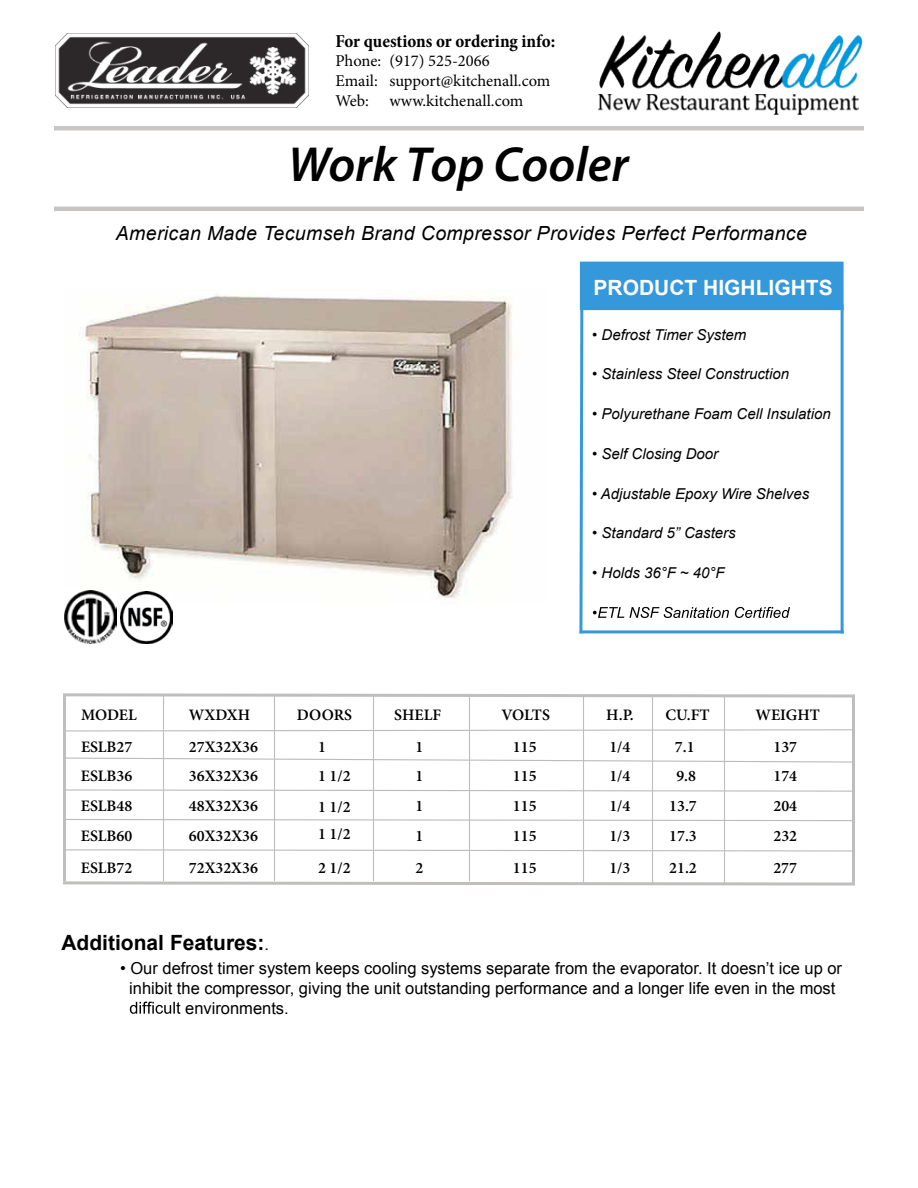
<style>
.page{position:relative;width:918px;height:1188px;background:#fff}
.page>*{position:absolute;margin:0;border:0;box-sizing:border-box;transform-origin:0 0}
.t1{font:italic 600 49.5px "Myriad Pro";color:#000}
.t2{font:700 21px "Arial";color:#000}
.t3{font:700 21px "Arial";color:#fff}
.t4{font:italic 19.5px "Arial";letter-spacing:.02em;color:#000}
.t5{font:700 condensed 18.3px "Minion Pro";letter-spacing:-.005em;color:#000}
.t6{font:16.5px "Arial";color:#000}
.t7{font:16.5px/19.8px "Minion Pro";color:#000}
.t8{font:600 16.05px "Minion Pro";color:#000}
.t9{font:italic 15px "Arial";color:#000}
.s1{font-weight:400;font-size:16.5px}
</style>
<div class="page">
<img style="left:79px;top:294px;width:434px;height:305px">
<div style="left:580px;top:262px;width:264px;height:48px;background:#3498db"></div>
<svg style="left:579px;top:303px;width:6px;height:331px"></svg>
<hr style="left:580px;top:630px;width:264px;height:3px;background:#3498db">
<hr style="left:841px;top:304px;width:3px;height:329px;background:#3498db">
<hr style="left:54px;top:207px;width:810px;height:4px;background:#c8c6c5">
<hr style="left:54px;top:126px;width:810px;height:4px;background:#c8c6c5">
<svg style="left:593px;top:607px;width:197px;height:11px"></svg>
<svg style="left:63px;top:693px;width:792px;height:5px"></svg>
<svg style="left:63px;top:881px;width:792px;height:5px"></svg>
<svg style="left:66px;top:729px;width:786px;height:3px"></svg>
<svg style="left:66px;top:757px;width:786px;height:6px"></svg>
<svg style="left:66px;top:789px;width:786px;height:3px"></svg>
<svg style="left:66px;top:819px;width:786px;height:3px"></svg>
<svg style="left:66px;top:849px;width:786px;height:3px"></svg>
<hr style="left:63px;top:695px;width:3px;height:186px;background:#bfbebd">
<hr style="left:163px;top:695px;width:1px;height:186px;background:#bfbebd">
<hr style="left:274px;top:695px;width:1px;height:186px;background:#bfbebd">
<hr style="left:373px;top:695px;width:1px;height:186px;background:#bfbebd">
<hr style="left:469px;top:695px;width:1px;height:186px;background:#bfbebd">
<hr style="left:583px;top:695px;width:1px;height:188px;background:#bfbebd">
<hr style="left:652px;top:695px;width:1px;height:188px;background:#bfbebd">
<hr style="left:724px;top:695px;width:1px;height:188px;background:#bfbebd">
<hr style="left:852px;top:695px;width:3px;height:188px;background:#bfbebd">
<svg style="left:130px;top:1002px;width:50px;height:12px"></svg>
<img style="left:55px;top:33px;width:254px;height:75px">
<img style="left:598px;top:32px;width:265px;height:83px">
<img style="left:64px;top:591px;width:53px;height:53px">
<img style="left:120px;top:592px;width:53px;height:51px">
<p class="t5" style="left:335px;top:28px;width:221px">For questions or ordering info:</p>
<p class="t7" style="left:335px;top:51px;width:217px">Phone: (917) 525-2066<br>Email: support@kitchenall.com<br>Web: www.kitchenall.com</p>
<h1 class="t1" style="left:288px;top:133px;width:342px">Work Top Cooler</h1>
<p class="t4" style="left:116px;top:221px;width:693px">American Made Tecumseh Brand Compressor Provides Perfect Performance</p>
<h2 class="t3" style="left:594px;top:274px;width:241px">PRODUCT HIGHLIGHTS</h2>
<p class="t9" style="left:592px;top:325px;width:156px">• Defrost Timer System</p>
<p class="t9" style="left:592px;top:364px;width:198px">• Stainless Steel Construction</p>
<p class="t9" style="left:592px;top:404px;width:240px">• Polyurethane Foam Cell Insulation</p>
<p class="t9" style="left:592px;top:444px;width:128px">• Self Closing Door</p>
<p class="t9" style="left:592px;top:484px;width:219px">• Adjustable Epoxy Wire Shelves</p>
<p class="t9" style="left:592px;top:523px;width:145px">• Standard 5” Casters</p>
<p class="t9" style="left:592px;top:563px;width:134px">• Holds 36°F ~ 40°F</p>
<p class="t8" style="left:81px;top:704px;width:57px">MODEL</p>
<p class="t8" style="left:189px;top:704px;width:63px">WXDXH</p>
<p class="t8" style="left:297px;top:704px;width:56px">DOORS</p>
<p class="t8" style="left:394px;top:704px;width:48px">SHELF</p>
<p class="t8" style="left:501px;top:704px;width:50px">VOLTS</p>
<p class="t8" style="left:606px;top:704px;width:29px">H.P.</p>
<p class="t8" style="left:665px;top:704px;width:46px">CU.FT</p>
<p class="t8" style="left:756px;top:704px;width:66px">WEIGHT</p>
<p class="t8" style="left:81px;top:735px;width:53px">ESLB27</p>
<p class="t8" style="left:189px;top:735px;width:71px">27X32X36</p>
<p class="t8" style="left:318px;top:735px;width:9px">1</p>
<p class="t8" style="left:416px;top:735px;width:9px">1</p>
<p class="t8" style="left:513px;top:735px;width:25px">115</p>
<p class="t8" style="left:609px;top:735px;width:23px">1/4</p>
<p class="t8" style="left:675px;top:735px;width:21px">7.1</p>
<p class="t8" style="left:774px;top:735px;width:25px">137</p>
<p class="t8" style="left:81px;top:765px;width:53px">ESLB36</p>
<p class="t8" style="left:189px;top:765px;width:71px">36X32X36</p>
<p class="t8" style="left:318px;top:765px;width:34px">1 1/2</p>
<p class="t8" style="left:416px;top:765px;width:9px">1</p>
<p class="t8" style="left:513px;top:765px;width:25px">115</p>
<p class="t8" style="left:609px;top:765px;width:23px">1/4</p>
<p class="t8" style="left:676px;top:765px;width:21px">9.8</p>
<p class="t8" style="left:773px;top:765px;width:25px">174</p>
<p class="t8" style="left:81px;top:795px;width:53px">ESLB48</p>
<p class="t8" style="left:189px;top:795px;width:71px">48X32X36</p>
<p class="t8" style="left:318px;top:796px;width:34px">1 1/2</p>
<p class="t8" style="left:416px;top:795px;width:9px">1</p>
<p class="t8" style="left:513px;top:795px;width:25px">115</p>
<p class="t8" style="left:609px;top:795px;width:23px">1/4</p>
<p class="t8" style="left:669px;top:795px;width:29px">13.7</p>
<p class="t8" style="left:773px;top:795px;width:25px">204</p>
<p class="t8" style="left:81px;top:824px;width:53px">ESLB60</p>
<p class="t8" style="left:189px;top:824px;width:71px">60X32X36</p>
<p class="t8" style="left:318px;top:823px;width:34px">1 1/2</p>
<p class="t8" style="left:416px;top:824px;width:9px">1</p>
<p class="t8" style="left:513px;top:824px;width:25px">115</p>
<p class="t8" style="left:609px;top:824px;width:23px">1/3</p>
<p class="t8" style="left:669px;top:824px;width:29px">17.3</p>
<p class="t8" style="left:773px;top:824px;width:25px">232</p>
<p class="t8" style="left:81px;top:857px;width:53px">ESLB72</p>
<p class="t8" style="left:189px;top:857px;width:71px">72X32X36</p>
<p class="t8" style="left:318px;top:857px;width:34px">2 1/2</p>
<p class="t8" style="left:416px;top:857px;width:9px">2</p>
<p class="t8" style="left:513px;top:857px;width:25px">115</p>
<p class="t8" style="left:609px;top:857px;width:23px">1/3</p>
<p class="t8" style="left:669px;top:857px;width:29px">21.2</p>
<p class="t8" style="left:773px;top:857px;width:25px">277</p>
<h2 class="t2" style="left:61px;top:929px;width:209px">Additional Features:<span class="s1">.</span></h2>
<p class="t6" style="left:120px;top:957px;width:724px">• Our defrost timer system keeps cooling systems separate from the evaporator. It doesn’t ice up or</p>
<p class="t6" style="left:129px;top:977px;width:708px">inhibit the compressor, giving the unit outstanding performance and a longer life even in the most</p>
<p class="t6" style="left:185px;top:997px;width:105px">environments.</p>
</div>
